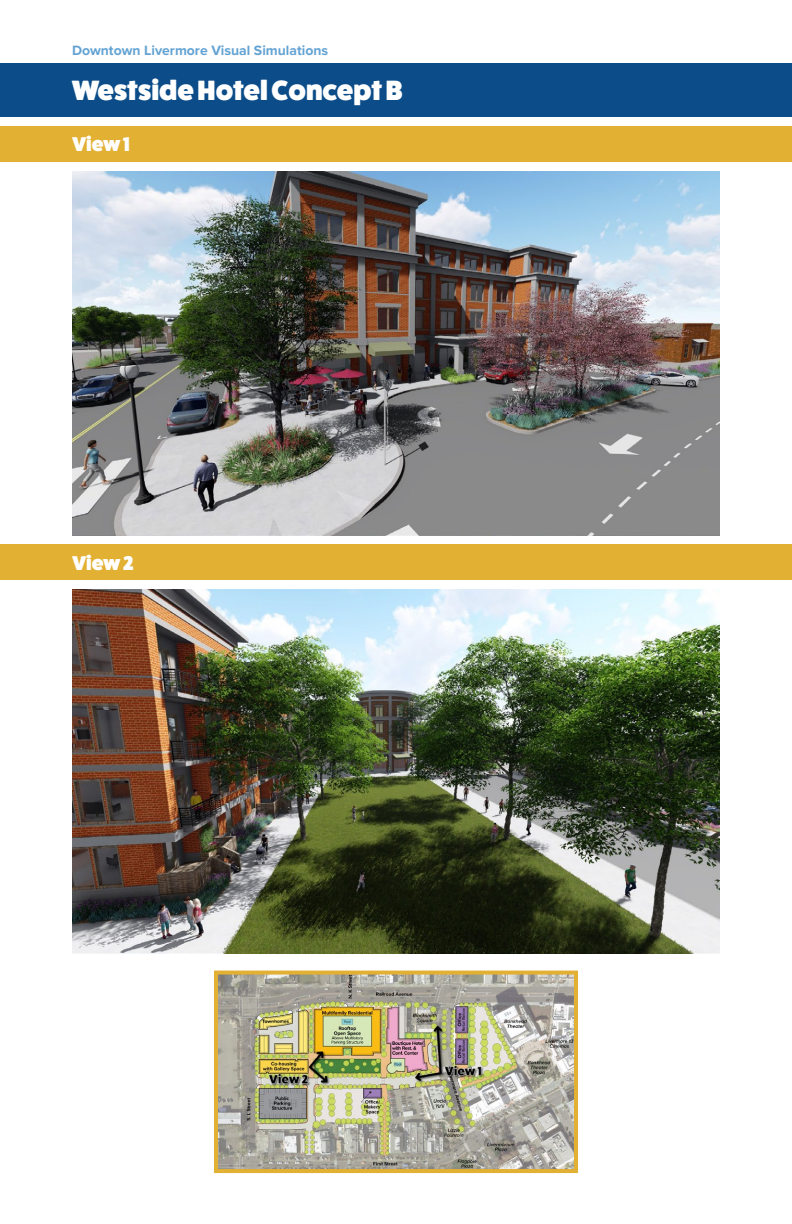
<style>
.page{position:relative;width:792px;height:1224px;background:#fff}
.page>*{position:absolute;margin:0;border:0;box-sizing:border-box;transform-origin:0 0}
.t1{font:800 28px "Fat Frank";color:#fff}
.t2{font:800 20px "Fat Frank";color:#fff}
.t3{font:700 14px "Proxima Nova";color:#63a3d3}
</style>
<div class="page">
<div style="left:0;top:63px;width:792px;height:54px;background:#0c4d89"></div>
<div style="left:0;top:126px;width:792px;height:36px;background:#e2b033"></div>
<div style="left:0;top:544px;width:792px;height:36px;background:#e2b033"></div>
<img style="left:72px;top:171px;width:648px;height:365px">
<img style="left:72px;top:590px;width:648px;height:364px">
<img style="left:219px;top:976px;width:354px;height:192px">
<div style="left:214px;top:971px;width:364px;height:202px;border:4px solid #e2b033"></div>
<p class="t3" style="left:72px;top:42px;width:258px">Downtown Livermore Visual Simulations</p>
<h1 class="t1" style="left:72px;top:75px;width:332px">Westside Hotel Concept B</h1>
<h2 class="t2" style="left:72px;top:133px;width:59px">View 1</h2>
<h2 class="t2" style="left:72px;top:552px;width:63px">View 2</h2>
</div>
